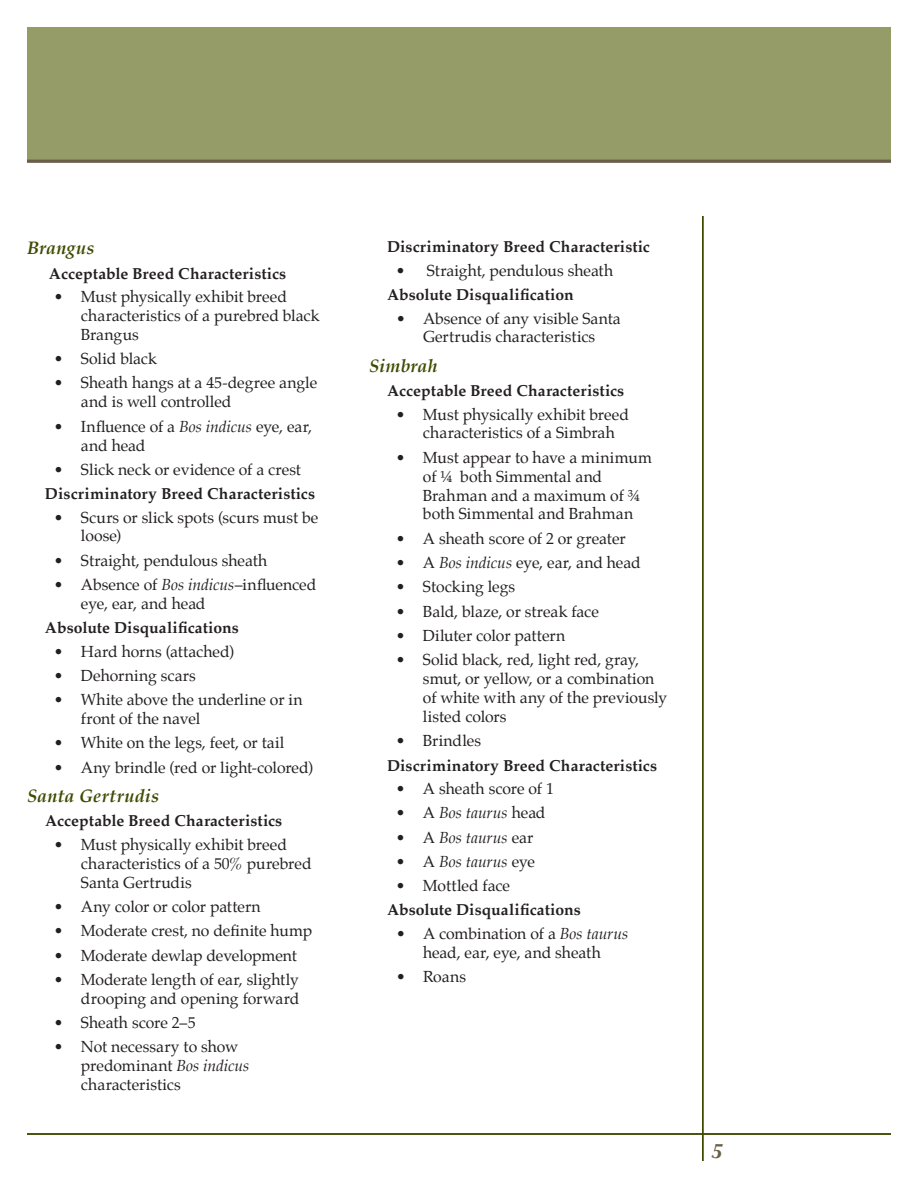
<style>
.page{position:relative;width:918px;height:1188px;background:#fff}
.page>*{position:absolute;margin:0;border:0;box-sizing:border-box;transform-origin:0 0}
.t1{font:italic 700 21px "Optima";color:#695e49}
.t2{font:italic 700 18px "Palatino";letter-spacing:.01em;color:#3f4b00}
.t3{font:15.75px/18.9px "Palatino";color:#231f20}
.t4{font:700 15.75px "Palatino";letter-spacing:.005em;color:#231f20}
.t5{font:italic 15.75px "Palatino";letter-spacing:.005em;color:#231f20}
.s1{font-style:italic}
.s2{font-style:normal}
</style>
<div class="page">
<div style="left:27px;top:27px;width:864px;height:133px;background:#959c68"></div>
<hr style="left:27px;top:160px;width:864px;height:3px;background:#695e49">
<hr style="left:702px;top:216px;width:2px;height:945px;background:#3f4b00">
<hr style="left:27px;top:1133px;width:864px;height:2px;background:#3f4b00">
<p class="t2" style="left:27px;top:240px;width:69px">Brangus</p>
<p class="t4" style="left:49px;top:266px;width:239px">Acceptable Breed Characteristics</p>
<p class="t3" style="left:81px;top:288px;width:240px;text-indent:-27px">• Must physically exhibit breed characteristics of a purebred black<br>Brangus</p>
<p class="t3" style="left:54px;top:350px;width:104px">• Solid black</p>
<p class="t3" style="left:81px;top:375px;width:238px;text-indent:-27px">• Sheath hangs at a 45-degree angle and is well controlled</p>
<p class="t3" style="left:81px;top:418px;width:233px;text-indent:-27px">• Influence of a <span class="s1">Bos indicus</span> eye, ear, and head</p>
<p class="t3" style="left:54px;top:461px;width:249px">• Slick neck or evidence of a crest</p>
<p class="t4" style="left:45px;top:486px;width:272px">Discriminatory Breed Characteristics</p>
<p class="t3" style="left:81px;top:509px;width:239px;text-indent:-27px">• Scurs or slick spots (scurs must be loose)</p>
<p class="t3" style="left:54px;top:552px;width:215px">• Straight, pendulous sheath</p>
<p class="t3" style="left:81px;top:576px;width:237px;text-indent:-27px">• Absence of <span class="s1">Bos indicus</span>–influenced eye, ear, and head</p>
<p class="t4" style="left:45px;top:620px;width:195px">Absolute Disqualifications</p>
<p class="t3" style="left:54px;top:643px;width:182px">• Hard horns (attached)</p>
<p class="t3" style="left:54px;top:667px;width:143px">• Dehorning scars</p>
<p class="t3" style="left:81px;top:691px;width:223px;text-indent:-27px">• White above the underline or in front of the navel</p>
<p class="t3" style="left:54px;top:735px;width:232px">• White on the legs, feet, or tail</p>
<p class="t3" style="left:54px;top:759px;width:261px">• Any brindle (red or light-colored)</p>
<p class="t2" style="left:27px;top:787px;width:134px">Santa Gertrudis</p>
<p class="t4" style="left:45px;top:813px;width:239px">Acceptable Breed Characteristics</p>
<p class="t3" style="left:81px;top:836px;width:232px;text-indent:-27px">• Must physically exhibit breed characteristics of a 50% purebred<br>Santa Gertrudis</p>
<p class="t3" style="left:54px;top:898px;width:208px">• Any color or color pattern</p>
<p class="t3" style="left:54px;top:922px;width:260px">• Moderate crest, no definite hump</p>
<p class="t3" style="left:54px;top:947px;width:245px">• Moderate dewlap development</p>
<p class="t3" style="left:54px;top:971px;width:247px;text-align:right">• Moderate length of ear, slightly drooping and opening forward</p>
<p class="t3" style="left:54px;top:1014px;width:143px">• Sheath score 2–5</p>
<p class="t3" style="left:81px;top:1039px;width:170px;text-indent:-27px">• Not necessary to show predominant <span class="s1">Bos indicus </span>characteristics</p>
<p class="t4" style="left:387px;top:240px;width:264px">Discriminatory Breed Characteristic</p>
<p class="t3" style="left:396px;top:262px;width:219px">• Straight, pendulous sheath</p>
<p class="t4" style="left:387px;top:287px;width:188px">Absolute Disqualification</p>
<p class="t3" style="left:396px;top:310px;width:226px;text-align:center">• Absence of any visible Santa<br>Gertrudis characteristics</p>
<p class="t2" style="left:369px;top:357px;width:70px">Simbrah</p>
<p class="t4" style="left:387px;top:383px;width:239px">Acceptable Breed Characteristics</p>
<p class="t3" style="left:423px;top:406px;width:208px;text-indent:-27px">• Must physically exhibit breed characteristics of a Simbrah</p>
<p class="t3" style="left:423px;top:449px;width:231px;text-indent:-27px">• Must appear to have a minimum of ¼ both Simmental and<br>Brahman and a maximum of ¾ both Simmental and Brahman</p>
<p class="t3" style="left:396px;top:530px;width:231px">• A sheath score of 2 or greater</p>
<p class="t3" style="left:396px;top:554px;width:246px">• A <span class="s1">Bos indicus</span> eye, ear, and head</p>
<p class="t3" style="left:396px;top:579px;width:121px">• Stocking legs</p>
<p class="t3" style="left:396px;top:603px;width:204px">• Bald, blaze, or streak face</p>
<p class="t3" style="left:396px;top:627px;width:171px">• Diluter color pattern</p>
<p class="t3" style="left:423px;top:652px;width:246px;text-indent:-27px">• Solid black, red, light red, gray, smut, or yellow, or a combination of white with any of the previously listed colors</p>
<p class="t3" style="left:396px;top:733px;width:87px">• Brindles</p>
<p class="t4" style="left:387px;top:758px;width:272px">Discriminatory Breed Characteristics</p>
<p class="t3" style="left:396px;top:780px;width:160px">• A sheath score of 1</p>
<p class="t5" style="left:396px;top:805px;width:151px"><span class="s2">• A</span> Bos taurus <span class="s2">head</span></p>
<p class="t5" style="left:396px;top:830px;width:139px"><span class="s2">• A</span> Bos taurus <span class="s2">ear</span></p>
<p class="t5" style="left:396px;top:854px;width:141px"><span class="s2">• A</span> Bos taurus <span class="s2">eye</span></p>
<p class="t3" style="left:396px;top:877px;width:115px">• Mottled face</p>
<p class="t4" style="left:387px;top:903px;width:195px">Absolute Disqualifications</p>
<p class="t3" style="left:396px;top:925px;width:234px;text-align:center">• A combination of a <span class="s1">Bos taurus </span>head, ear, eye, and sheath</p>
<p class="t3" style="left:396px;top:968px;width:72px">• Roans</p>
<h1 class="t1" style="left:711px;top:1143px;width:13px">5</h1>
</div>
